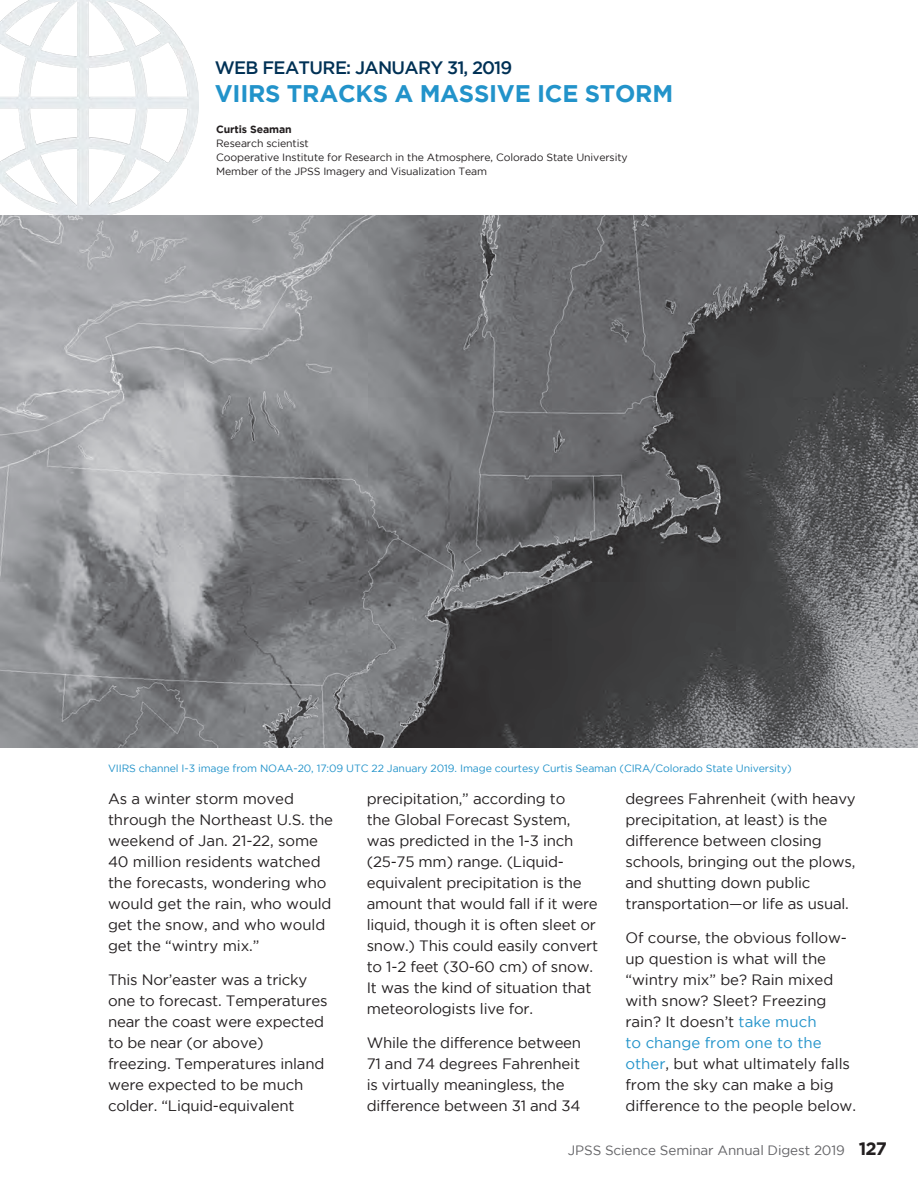
<style>
.page{position:relative;width:918px;height:1188px;background:#fff}
.page>*{position:absolute;margin:0;border:0;box-sizing:border-box;transform-origin:0 0}
.Web_Articles_Header{font:700 24px "Gotham";letter-spacing:-.01em;color:#2293ca}
.Web_Feature{font:500 18px "Gotham";letter-spacing:-.035em;color:#003155}
.Body{font:15px/21px "Gotham";letter-spacing:-.015em;color:#231f20}
.t1{font:13.5px "Gotham";letter-spacing:-.01em;color:#636366}
.t2{font:10.5px "Gotham";letter-spacing:-.01em;color:#231f20}
.t3{font:10.5px "Gotham";letter-spacing:-.01em;color:#2293ca}
.t4{font:700 10.5px "Gotham";letter-spacing:-.01em;color:#231f20}
.s1{color:#2293ca}
.s2{font-weight:700;font-size:18px;color:#231f20}
</style>
<div class="page">
<img style="left:0;top:0;width:198px;height:216px">
<img style="left:0;top:216px;width:918px;height:531px">
<h3 class="Web_Feature" style="left:215px;top:57px;width:299px">WEB FEATURE: JANUARY 31, 2019</h3>
<h2 class="Web_Articles_Header" style="left:215px;top:80px;width:460px">VIIRS TRACKS A MASSIVE ICE STORM</h2>
<h6 class="t4" style="left:216px;top:123px;width:77px">Curtis Seaman</h6>
<h6 class="t2" style="left:216px;top:137px;width:94px">Research scientist</h6>
<h6 class="t2" style="left:216px;top:152px;width:413px">Cooperative Institute for Research in the Atmosphere, Colorado State University</h6>
<h6 class="t2" style="left:216px;top:166px;width:273px">Member of the JPSS Imagery and Visualization Team</h6>
<h6 class="t3" style="left:108px;top:762px;width:685px">VIIRS channel I-3 image from NOAA-20, 17:09 UTC 22 January 2019. Image courtesy Curtis Seaman (CIRA/Colorado State University)</h6>
<p class="Body" style="left:108px;top:788px;width:227px">As a winter storm moved through the Northeast U.S. the weekend of Jan. 21-22, some<br>40 million residents watched the forecasts, wondering who would get the rain, who would get the snow, and who would get the “wintry mix.”</p>
<p class="Body" style="left:108px;top:969px;width:221px">This Nor’easter was a tricky one to forecast. Temperatures near the coast were expected to be near (or above) freezing. Temperatures inland were expected to be much colder. “Liquid-equivalent</p>
<p class="Body" style="left:367px;top:788px;width:233px">precipitation,” according to<br>the Global Forecast System, was predicted in the 1-3 inch (25-75 mm) range. (Liquid&shy;equivalent precipitation is the amount that would fall if it were liquid, though it is often sleet or snow.) This could easily convert to 1-2 feet (30-60 cm) of snow.<br>It was the kind of situation that meteorologists live for.</p>
<p class="Body" style="left:367px;top:1032px;width:216px">While the difference between<br>71 and 74 degrees Fahrenheit is virtually meaningless, the difference between 31 and 34</p>
<p class="Body" style="left:626px;top:788px;width:232px">degrees Fahrenheit (with heavy precipitation, at least) is the difference between closing schools, bringing out the plows, and shutting down public transportation—or life as usual.</p>
<p class="Body" style="left:626px;top:927px;width:232px">Of course, the obvious follow&shy;up question is what will the “wintry mix” be? Rain mixed with snow? Sleet? Freezing rain? It doesn’t <span class="s1">take much<br>to change from one to the other</span>, but what ultimately falls from the sky can make a big difference to the people below.</p>
<p class="t1" style="left:568px;top:1143px;width:321px">JPSS Science Seminar Annual Digest 2019 <span class="s2">127</span></p>
</div>
